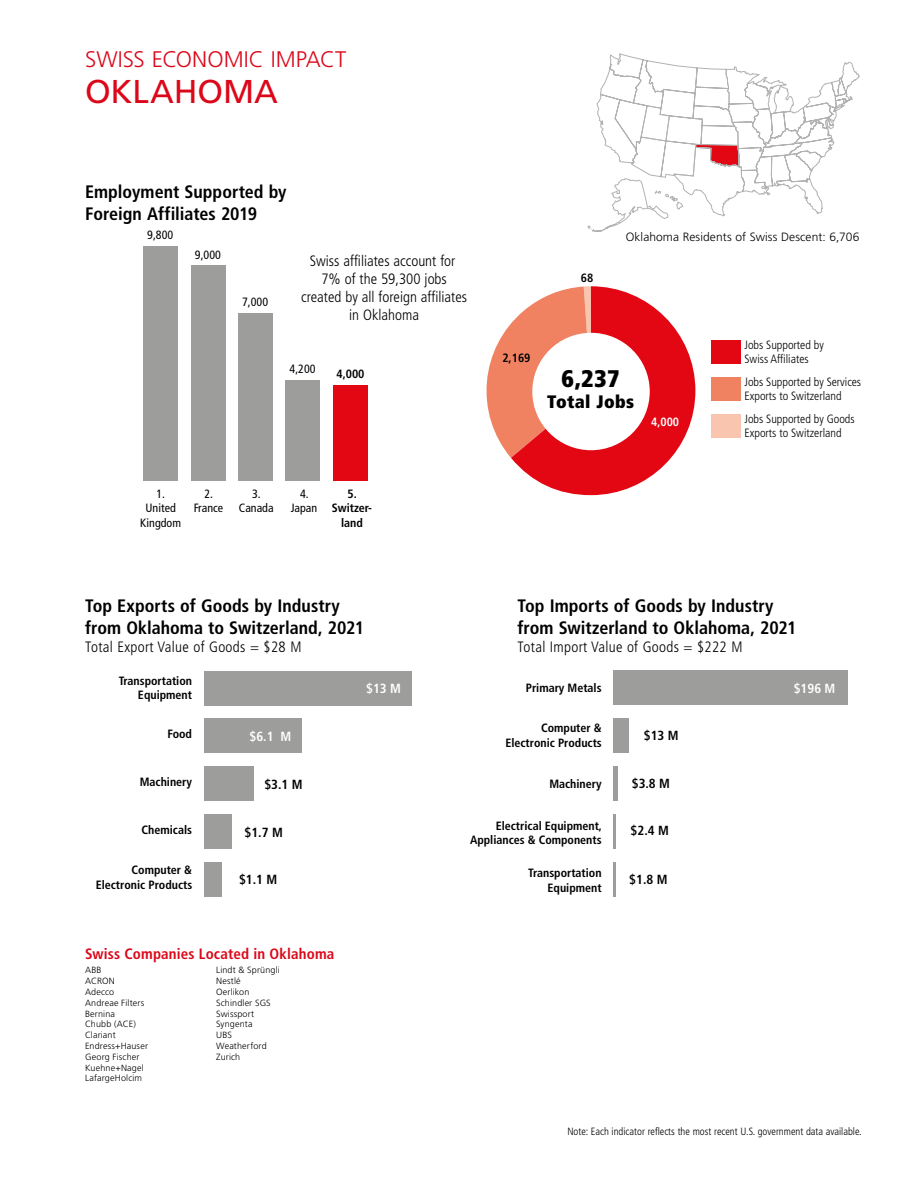
<style>
.page{position:relative;width:919px;height:1187px;background:#fff}
.page>*{position:absolute;margin:0;border:0;box-sizing:border-box;transform-origin:0 0}
._22_States_Title_Big{font:33px "Frutiger LT Pro";letter-spacing:-.005em;color:#db081a}
.t1{font:900 condensed 24px "Frutiger LT Pro";color:#000}
._22_States_Title_Sma{font:300 22.5px "Frutiger LT Pro";color:#db081a}
._22_Titel_cond{font:700 condensed 18px/21.6px "Frutiger LT Pro";color:#000}
.t2{font:900 condensed 18px "Frutiger LT Pro";letter-spacing:.02em;color:#000}
.Swiss_affiliates_Inf{font:300 condensed 15px/18px "Frutiger LT Pro";color:#000;text-align:center}
.Total_Value_22{font:300 condensed 15px "Frutiger LT Pro";letter-spacing:.02em;color:#000}
._22_Titel_Tabelle{font:700 condensed 15px "Frutiger LT Pro";letter-spacing:.01em;color:#db081a}
.t3{font:700 condensed 13.2px "Frutiger LT Pro";color:#000}
.t4{font:700 condensed 13.2px "Frutiger LT Pro";color:#fff}
.t5{font:700 condensed 12px/14.4px "Frutiger LT Pro";color:#000;text-align:right}
.t6{font:300 condensed 12px/14.4px "Frutiger LT Pro";color:#000}
.t7{font:condensed 12px/14.4px "Frutiger LT Pro";color:#000;text-align:center}
.Residents{font:300 12px "Frutiger LT Pro";letter-spacing:.01em;color:#000}
.t8{font:700 condensed 12px "Frutiger LT Pro";color:#fff}
.t9{font:300 condensed 10.5px "Frutiger LT Pro";color:#000}
.Companies{font:300 9px "Frutiger LT Pro";letter-spacing:.015em;color:#000}
</style>
<div class="page">
<div style="left:143px;top:246px;width:34px;height:235px;background:#9d9d9c"></div>
<div style="left:191px;top:266px;width:34px;height:215px;background:#9d9d9c"></div>
<div style="left:238px;top:313px;width:34px;height:168px;background:#9d9d9c"></div>
<div style="left:286px;top:380px;width:34px;height:101px;background:#9d9d9c"></div>
<div style="left:333px;top:385px;width:34px;height:96px;background:#e30613"></div>
<div style="left:205px;top:670px;width:207px;height:35px;background:#9d9d9c"></div>
<div style="left:205px;top:718px;width:97px;height:35px;background:#9d9d9c"></div>
<div style="left:205px;top:766px;width:49px;height:34px;background:#9d9d9c"></div>
<div style="left:205px;top:814px;width:27px;height:34px;background:#9d9d9c"></div>
<div style="left:205px;top:862px;width:17px;height:34px;background:#9d9d9c"></div>
<svg style="left:588px;top:53px;width:271px;height:179px"></svg>
<div style="left:613px;top:670px;width:234px;height:35px;background:#9d9d9c"></div>
<div style="left:613px;top:718px;width:15px;height:35px;background:#9d9d9c"></div>
<hr style="left:613px;top:766px;width:4px;height:34px;background:#9d9d9c">
<hr style="left:613px;top:814px;width:2px;height:34px;background:#9d9d9c">
<hr style="left:613px;top:861px;width:2px;height:35px;background:#9d9d9c">
<svg style="left:486px;top:286px;width:209px;height:209px"></svg>
<div style="left:711px;top:340px;width:29px;height:23px;background:#e30613"></div>
<div style="left:711px;top:377px;width:29px;height:23px;background:#f08262"></div>
<div style="left:711px;top:414px;width:29px;height:23px;background:#f9c5af"></div>
<div style="left:532px;top:333px;width:117px;height:117px;background:#fff;border-radius:50%"></div>
<p class="_22_States_Title_Sma" style="left:85px;top:46px;width:263px">SWISS ECONOMIC IMPACT</p>
<p class="_22_States_Title_Big" style="left:85px;top:72px;width:194px">OKLAHOMA</p>
<p class="_22_Titel_cond" style="left:85px;top:181px;width:203px">Employment Supported by<br>Foreign Affiliates 2019</p>
<p class="t7" style="left:147px;top:227px;width:27px">9,800</p>
<p class="t7" style="left:195px;top:248px;width:27px">9,000</p>
<p class="t7" style="left:242px;top:294px;width:27px">7,000</p>
<p class="Swiss_affiliates_Inf" style="left:301px;top:252px;width:167px">Swiss affiliates account for<br>7% of the 59,300 jobs created by all foreign affiliates in Oklahoma</p>
<p class="t7" style="left:289px;top:362px;width:27px">4,200</p>
<p class="t5" style="left:336px;top:366px;width:30px">4,000</p>
<p class="t7" style="left:140px;top:486px;width:42px">1.<br>United<br>Kingdom</p>
<p class="t7" style="left:194px;top:486px;width:31px">2.<br>France</p>
<p class="t7" style="left:239px;top:486px;width:36px">3.<br>Canada</p>
<p class="t7" style="left:291px;top:486px;width:28px">4.<br>Japan</p>
<p class="t5" style="left:332px;top:486px;width:42px;text-align:center">5.<br>Switzer&shy;land</p>
<p class="_22_Titel_cond" style="left:85px;top:595px;width:280px">Top Exports of Goods by Industry from Oklahoma to Switzerland, 2021</p>
<p class="Total_Value_22" style="left:85px;top:638px;width:218px">Total Export Value of Goods = $28 M</p>
<p class="t5" style="left:581px;top:270px;width:14px">68</p>
<p class="Residents" style="left:625px;top:230px;width:235px">Oklahoma Residents of Swiss Descent: 6,706</p>
<p class="t5" style="left:502px;top:351px;width:30px">2,169</p>
<p class="t1" style="left:561px;top:363px;width:60px">6,237</p>
<p class="t2" style="left:547px;top:391px;width:88px">Total Jobs</p>
<p class="t8" style="left:651px;top:414px;width:30px">4,000</p>
<p class="t6" style="left:744px;top:337px;width:81px">Jobs Supported by<br>Swiss Affiliates</p>
<p class="t6" style="left:744px;top:374px;width:118px">Jobs Supported by Services<br>Exports to Switzerland</p>
<p class="t6" style="left:744px;top:411px;width:112px">Jobs Supported by Goods<br>Exports to Switzerland</p>
<p class="_22_Titel_cond" style="left:517px;top:595px;width:280px">Top Imports of Goods by Industry from Switzerland to Oklahoma, 2021</p>
<p class="Total_Value_22" style="left:517px;top:638px;width:226px">Total Import Value of Goods = $222 M</p>
<p class="t5" style="left:119px;top:673px;width:75px">Transportation<br>Equipment</p>
<p class="t5" style="left:167px;top:727px;width:26px">Food</p>
<p class="t5" style="left:140px;top:774px;width:54px">Machinery</p>
<p class="t5" style="left:141px;top:822px;width:52px">Chemicals</p>
<p class="t5" style="left:96px;top:863px;width:98px">Computer &amp;<br>Electronic Products</p>
<p class="t4" style="left:249px;top:728px;width:43px">$6.1 M</p>
<p class="t3" style="left:264px;top:776px;width:40px">$3.1 M</p>
<p class="t3" style="left:244px;top:824px;width:40px">$1.7 M</p>
<p class="t3" style="left:239px;top:871px;width:40px">$1.1 M</p>
<p class="_22_Titel_Tabelle" style="left:85px;top:944px;width:251px">Swiss Companies Located in Oklahoma</p>
<p class="Companies" style="left:85px;top:964px;width:18px">ABB</p>
<p class="Companies" style="left:85px;top:975px;width:31px">ACRON</p>
<p class="Companies" style="left:85px;top:986px;width:31px">Adecco</p>
<p class="Companies" style="left:85px;top:997px;width:61px">Andreae Filters</p>
<p class="Companies" style="left:85px;top:1008px;width:31px">Bernina</p>
<p class="Companies" style="left:85px;top:1018px;width:52px">Chubb (ACE)</p>
<p class="Companies" style="left:85px;top:1029px;width:32px">Clariant</p>
<p class="Companies" style="left:85px;top:1040px;width:64px">Endress+Hauser</p>
<p class="Companies" style="left:85px;top:1051px;width:56px">Georg Fischer</p>
<p class="Companies" style="left:85px;top:1062px;width:60px">Kuehne+Nagel</p>
<p class="Companies" style="left:85px;top:1072px;width:58px">LafargeHolcim</p>
<p class="Companies" style="left:216px;top:964px;width:65px">Lindt &amp; Sprüngli</p>
<p class="Companies" style="left:216px;top:975px;width:26px">Nestlé</p>
<p class="Companies" style="left:216px;top:986px;width:35px">Oerlikon</p>
<p class="Companies" style="left:216px;top:997px;width:56px">Schindler SGS</p>
<p class="Companies" style="left:216px;top:1008px;width:40px">Swissport</p>
<p class="Companies" style="left:216px;top:1018px;width:38px">Syngenta</p>
<p class="Companies" style="left:216px;top:1029px;width:17px">UBS</p>
<p class="Companies" style="left:216px;top:1040px;width:52px">Weatherford</p>
<p class="Companies" style="left:216px;top:1051px;width:26px">Zurich</p>
<p class="t4" style="left:366px;top:681px;width:36px">$13 M</p>
<p class="t5" style="left:525px;top:680px;width:77px">Primary Metals</p>
<p class="t4" style="left:793px;top:681px;width:43px">$196 M</p>
<p class="t3" style="left:643px;top:727px;width:36px">$13 M</p>
<p class="t3" style="left:631px;top:775px;width:40px">$3.8 M</p>
<p class="t3" style="left:630px;top:822px;width:40px">$2.4 M</p>
<p class="t3" style="left:629px;top:871px;width:40px">$1.8 M</p>
<p class="t5" style="left:505px;top:720px;width:98px">Computer &amp;<br>Electronic Products</p>
<p class="t5" style="left:549px;top:776px;width:54px">Machinery</p>
<p class="t5" style="left:470px;top:818px;width:133px">Electrical Equipment,<br>Appliances &amp; Components</p>
<p class="t5" style="left:528px;top:865px;width:75px">Transportation<br>Equipment</p>
<p class="t9" style="left:567px;top:1125px;width:296px">Note: Each indicator reflects the most recent U.S. government data available.</p>
</div>
